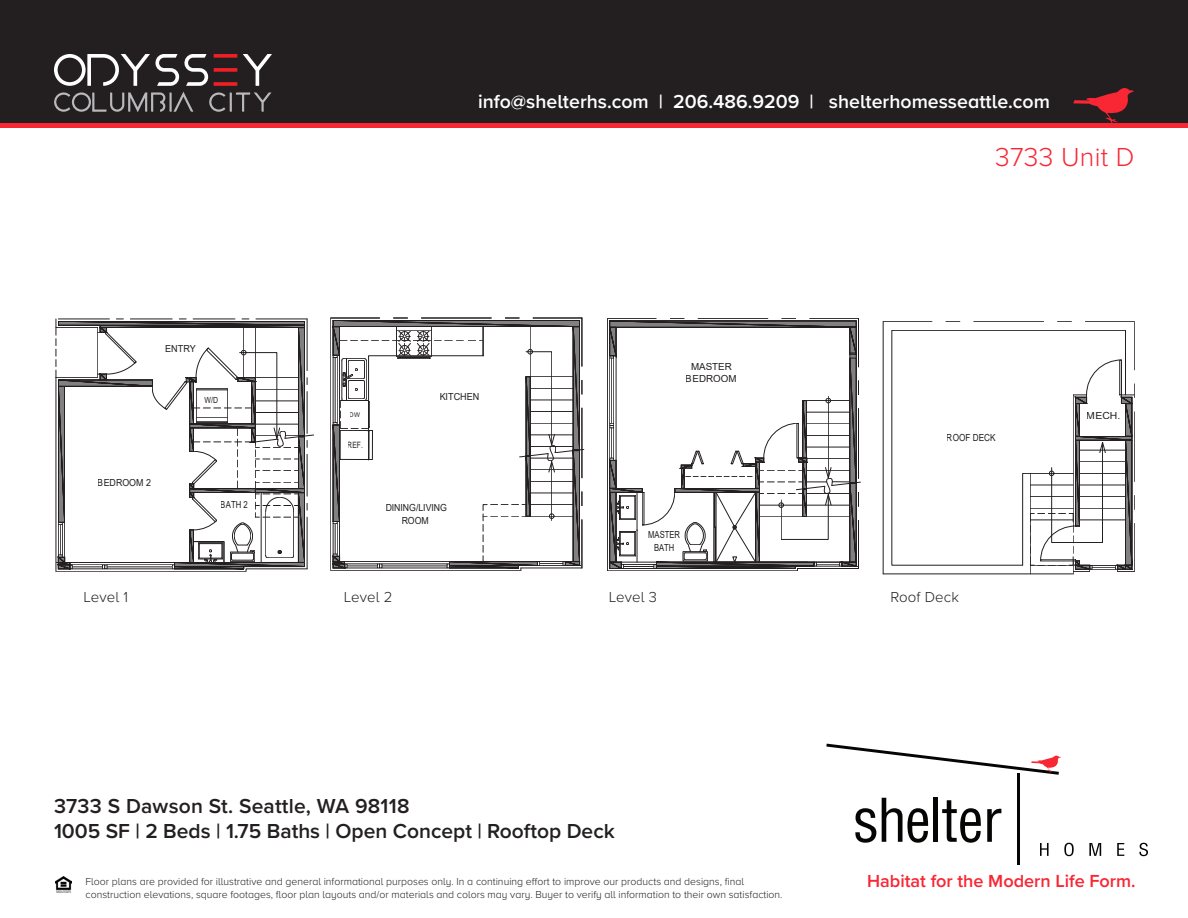
<style>
.page{position:relative;width:1188px;height:918px;background:#fff}
.page>*{position:absolute;margin:0;border:0;box-sizing:border-box;transform-origin:0 0}
.t1{font:300 27px "Proxima Nova A";letter-spacing:.01em;color:#f92634}
.t2{font:600 21px "Proxima Nova";color:#231f20}
.t3{font:600 19.5px "Proxima Nova A";color:#fff}
.t4{font:600 18.15px "Proxima Nova";color:#f92634}
.t5{font:300 15px "Proxima Nova A";letter-spacing:.01em;color:#231f20}
.t6{font:300 10.5px/12.6px "Proxima Nova A";color:#231f20}
.t7{font:9.75px/12.9px "Arial";color:#231f20;text-align:center;scale:.9 1}
.t8{font:9.75px/11.4px "Arial";color:#231f20;text-align:center}
.t9{font:9.75px "Arial";color:#231f20;scale:.93 1}
.t10{font:9.75px/13.2px "Arial";color:#231f20;text-align:center;scale:.78 1}
.t11{font:9.75px "Arial";color:#231f20;scale:.91 1}
.t12{font:9.75px "Arial";color:#231f20;scale:.84 1}
.t13{font:9.75px "Arial";color:#231f20;scale:.8 1}
.t14{font:9.75px "Arial";color:#231f20;scale:1.07 1}
.t15{font:8.7px "Arial";color:#231f20;scale:.77 1}
.t16{font:8.4px "Arial";color:#231f20;scale:.83 1}
.t17{font:6.45px "Arial";color:#231f20}
</style>
<div class="page">
<svg style="left:0;top:122px;width:1188px;height:5px;background:#cf2430"></svg>
<div style="left:0;top:0;width:1188px;height:122px;background:#231f20"></div>
<svg style="left:243px;top:54px;width:29px;height:32px"></svg>
<svg style="left:54px;top:54px;width:183px;height:32px"></svg>
<svg style="left:54px;top:92px;width:139px;height:20px"></svg>
<svg style="left:209px;top:92px;width:62px;height:20px"></svg>
<svg style="left:855px;top:808px;width:21px;height:35px"></svg>
<svg style="left:882px;top:798px;width:46px;height:45px"></svg>
<div style="left:933px;top:798px;width:5px;height:44px;background:#050504"></div>
<svg style="left:942px;top:800px;width:39px;height:43px"></svg>
<svg style="left:987px;top:808px;width:14px;height:34px"></svg>
<svg style="left:1040px;top:843px;width:9px;height:13px"></svg>
<svg style="left:1064px;top:843px;width:10px;height:13px"></svg>
<svg style="left:1089px;top:843px;width:12px;height:13px"></svg>
<svg style="left:1117px;top:843px;width:7px;height:13px"></svg>
<svg style="left:1139px;top:843px;width:9px;height:13px"></svg>
<hr style="left:1017px;top:774px;width:3px;height:91px;background:#050504">
<svg style="left:826px;top:744px;width:235px;height:31px"></svg>
<hr style="left:56px;top:571px;width:190px;height:1px;background:#231f20">
<hr style="left:331px;top:570px;width:190px;height:1px;background:#231f20">
<hr style="left:331px;top:318px;width:1px;height:252px;background:#231f20">
<hr style="left:1085px;top:322px;width:49px;height:1px;background:#231f20">
<hr style="left:974px;top:322px;width:70px;height:1px;background:#231f20">
<hr style="left:883px;top:322px;width:49px;height:1px;background:#231f20">
<hr style="left:1134px;top:322px;width:1px;height:48px;background:#231f20">
<hr style="left:883px;top:322px;width:1px;height:252px;background:#231f20">
<svg style="left:892px;top:330px;width:234px;height:235px"></svg>
<hr style="left:883px;top:574px;width:190px;height:1px;background:#231f20">
<svg style="left:1022px;top:360px;width:113px;height:214px"></svg>
<hr style="left:607px;top:571px;width:190px;height:1px;background:#231f20">
<hr style="left:607px;top:319px;width:1px;height:252px;background:#231f20">
<hr style="left:607px;top:318px;width:49px;height:1px;background:#231f20">
<svg style="left:56px;top:319px;width:258px;height:252px"></svg>
<svg style="left:332px;top:318px;width:252px;height:252px"></svg>
<svg style="left:609px;top:318px;width:252px;height:253px"></svg>
<img style="left:56px;top:876px;width:15px;height:16px">
<svg style="left:1073px;top:88px;width:61px;height:35px"></svg>
<p class="t3" style="left:478px;top:87px;width:573px">info@shelterhs.com | 206.486.9209 | shelterhomesseattle.com</p>
<p class="t9" style="left:165px;top:342px;width:35px">ENTRY</p>
<p class="t11" style="left:98px;top:476px;width:60px">BEDROOM 2</p>
<p class="t16" style="left:205px;top:394px;width:18px">W/D</p>
<p class="t9" style="left:440px;top:390px;width:44px">KITCHEN</p>
<p class="t17" style="left:350px;top:410px;width:12px">DW</p>
<p class="t13" style="left:221px;top:498px;width:36px">BATH 2</p>
<p class="t15" style="left:348px;top:439px;width:21px">REF.</p>
<p class="t7" style="left:385px;top:501px;width:70px">DINING/LIVING<br>ROOM</p>
<p class="t8" style="left:686px;top:361px;width:52px">MASTER<br>BEDROOM</p>
<p class="t10" style="left:648px;top:528px;width:42px">MASTER<br>BATH</p>
<p class="t1" style="left:995px;top:137px;width:141px">3733 Unit D</p>
<p class="t12" style="left:947px;top:431px;width:60px">ROOF DECK</p>
<p class="t14" style="left:1087px;top:409px;width:33px">MECH.</p>
<p class="t5" style="left:83px;top:585px;width:46px">Level 1</p>
<p class="t5" style="left:344px;top:585px;width:50px">Level 2</p>
<p class="t5" style="left:609px;top:585px;width:50px">Level 3</p>
<p class="t5" style="left:891px;top:585px;width:70px">Roof Deck</p>
<p class="t2" style="left:54px;top:790px;width:357px">3733 S Dawson St. Seattle, WA 98118</p>
<p class="t2" style="left:54px;top:815px;width:562px">1005 SF | 2 Beds | 1.75 Baths | Open Concept | Rooftop Deck</p>
<p class="t6" style="left:86px;top:875px;width:699px">Floor plans are provided for illustrative and general informational purposes only. In a continuing effort to improve our products and designs, final construction elevations, square footages, floor plan layouts and/or materials and colors may vary. Buyer to verify all information to their own satisfaction.</p>
<p class="t4" style="left:867px;top:867px;width:270px">Habitat for the Modern Life Form.</p>
</div>
